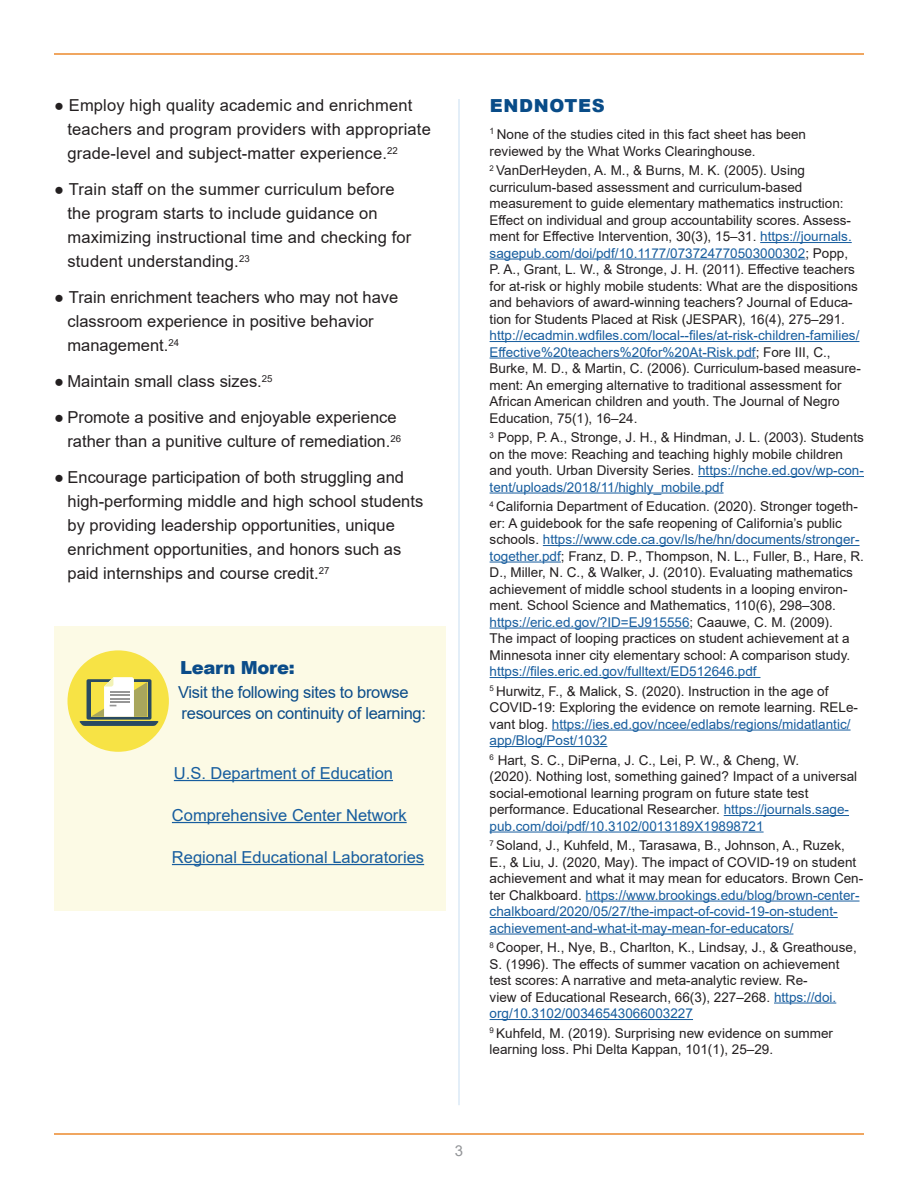
<style>
.page{position:relative;width:918px;height:1188px;background:#fff}
.page>*{position:absolute;margin:0;border:0;box-sizing:border-box;transform-origin:0 0}
.Bhead{font:900 18px "Arial";letter-spacing:-.02em;color:#0b4c89}
.Bhead-2{font:900 18px "Arial";letter-spacing:.035em;color:#094c88}
.bullet_list{font:16.5px/24px "Arial";color:#231f20}
.t1{font:16.5px "Arial";color:#175d9e}
.t2{font:16.5px/21px "Arial";letter-spacing:-.02em;color:#0b4c89}
.t3{font:15px "Arial";color:#939598}
.Endnotes{font:13.5px/16.5px "Arial";color:#231f20}
.s1{color:#175d9e}
</style>
<div class="page">
<hr style="left:54px;top:53px;width:810px;height:2px;background:#ec892d">
<hr style="left:54px;top:1133px;width:810px;height:2px;background:#ec892d">
<hr style="left:458px;top:99px;width:2px;height:1006px;background:#cee1f3">
<div style="left:54px;top:626px;width:392px;height:285px;background:#fcfae5"></div>
<hr style="left:174px;top:780px;width:219px;height:1px;background:#175d9e">
<hr style="left:172px;top:822px;width:235px;height:1px;background:#175d9e">
<hr style="left:172px;top:864px;width:252px;height:1px;background:#175d9e">
<svg style="left:68px;top:650px;width:101px;height:102px"></svg>
<hr style="left:760px;top:242px;width:92px;height:1px;background:#175d9e">
<hr style="left:490px;top:259px;width:315px;height:1px;background:#175d9e">
<hr style="left:490px;top:341px;width:369px;height:1px;background:#175d9e">
<hr style="left:490px;top:358px;width:266px;height:1px;background:#175d9e">
<hr style="left:698px;top:476px;width:166px;height:1px;background:#175d9e">
<hr style="left:490px;top:493px;width:234px;height:1px;background:#175d9e">
<hr style="left:543px;top:545px;width:317px;height:1px;background:#175d9e">
<hr style="left:490px;top:562px;width:71px;height:1px;background:#175d9e">
<hr style="left:490px;top:628px;width:200px;height:1px;background:#175d9e">
<hr style="left:490px;top:677px;width:271px;height:1px;background:#175d9e">
<hr style="left:552px;top:730px;width:299px;height:1px;background:#175d9e">
<hr style="left:490px;top:746px;width:117px;height:1px;background:#175d9e">
<hr style="left:724px;top:815px;width:125px;height:1px;background:#175d9e">
<hr style="left:490px;top:832px;width:274px;height:1px;background:#175d9e">
<hr style="left:586px;top:901px;width:274px;height:1px;background:#175d9e">
<hr style="left:490px;top:917px;width:348px;height:1px;background:#175d9e">
<hr style="left:490px;top:934px;width:303px;height:1px;background:#175d9e">
<hr style="left:774px;top:1003px;width:62px;height:1px;background:#175d9e">
<hr style="left:490px;top:1019px;width:203px;height:1px;background:#175d9e">
<p class="bullet_list" style="left:67px;top:93px;width:365px;text-indent:-13px">● Employ high quality academic and enrichment teachers and program providers with appropriate grade-level and subject-matter experience.<sup>22</sup></p>
<p class="bullet_list" style="left:67px;top:177px;width:345px;text-indent:-13px">● Train staff on the summer curriculum before the program starts to include guidance on maximizing instructional time and checking for student understanding.<sup>23</sup></p>
<p class="bullet_list" style="left:67px;top:285px;width:332px;text-indent:-13px">● Train enrichment teachers who may not have classroom experience in positive behavior management.<sup>24</sup></p>
<p class="bullet_list" style="left:54px;top:369px;width:220px">● Maintain small class sizes.<sup>25</sup></p>
<p class="bullet_list" style="left:54px;top:405px;width:349px;text-align:right">● Promote a positive and enjoyable experience rather than a punitive culture of remediation.<sup>26</sup></p>
<p class="bullet_list" style="left:67px;top:465px;width:357px;text-indent:-13px">● Encourage participation of both struggling and high-performing middle and high school students by providing leadership opportunities, unique enrichment opportunities, and honors such as paid internships and course credit.<sup>27</sup></p>
<p class="Bhead" style="left:180px;top:654px;width:116px">Learn More:</p>
<p class="t2" style="left:178px;top:681px;width:249px">Visit the following sites to browse resources on continuity of learning:</p>
<p class="t1" style="left:174px;top:762px;width:221px">U.S. Department of Education</p>
<p class="t1" style="left:172px;top:804px;width:236px">Comprehensive Center Network</p>
<p class="t1" style="left:172px;top:846px;width:254px">Regional Educational Laboratories</p>
<p class="Bhead-2" style="left:490px;top:93px;width:116px">ENDNOTES</p>
<p class="Endnotes" style="left:490px;top:126px;width:318px"><sup>1</sup> None of the studies cited in this fact sheet has been reviewed by the What Works Clearinghouse.</p>
<p class="Endnotes" style="left:490px;top:162px;width:373px"><sup>2</sup> VanDerHeyden, A. M., &amp; Burns, M. K. (2005). Using curriculum-based assessment and curriculum-based measurement to guide elementary mathematics instruction:<br>Effect on individual and group accountability scores. Assess&shy;ment for Effective Intervention, 30(3), 15–31. <span class="s1">https://journals. sagepub.com/doi/pdf/10.1177/073724770503000302</span>; Popp, P. A., Grant, L. W., &amp; Stronge, J. H. (2011). Effective teachers for at-risk or highly mobile students: What are the dispositions and behaviors of award-winning teachers? Journal of Educa&shy;tion for Students Placed at Risk (JESPAR), 16(4), 275–291. <span class="s1">http://ecadmin.wdfiles.com/local--files/at-risk-children-families/ Effective%20teachers%20for%20At-Risk.pdf</span>; Fore III, C., Burke, M. D., &amp; Martin, C. (2006). Curriculum-based measure&shy;ment: An emerging alternative to traditional assessment for African American children and youth. The Journal of Negro Education, 75(1), 16–24.</p>
<p class="Endnotes" style="left:490px;top:429px;width:376px"><sup>3</sup> Popp, P. A., Stronge, J. H., &amp; Hindman, J. L. (2003). Students on the move: Reaching and teaching highly mobile children and youth. Urban Diversity Series. <span class="s1">https://nche.ed.gov/wp-con&shy;tent/uploads/2018/11/highly_mobile.pdf</span></p>
<p class="Endnotes" style="left:490px;top:498px;width:376px"><sup>4</sup> California Department of Education. (2020). Stronger togeth&shy;er: A guidebook for the safe reopening of California’s public schools. <span class="s1">https://www.cde.ca.gov/ls/he/hn/documents/stronger&shy;together.pdf</span>; Franz, D. P., Thompson, N. L., Fuller, B., Hare, R.<br>D., Miller, N. C., &amp; Walker, J. (2010). Evaluating mathematics achievement of middle school students in a looping environ&shy;ment. School Science and Mathematics, 110(6), 298–308. <span class="s1">https://eric.ed.gov/?ID=EJ915556</span>; Caauwe, C. M. (2009).<br>The impact of looping practices on student achievement at a Minnesota inner city elementary school: A comparison study. <span class="s1">https://files.eric.ed.gov/fulltext/ED512646.pdf</span></p>
<p class="Endnotes" style="left:490px;top:683px;width:370px"><sup>5</sup> Hurwitz, F., &amp; Malick, S. (2020). Instruction in the age of COVID-19: Exploring the evidence on remote learning. RELe&shy;vant blog. <span class="s1">https://ies.ed.gov/ncee/edlabs/regions/midatlantic/ app/Blog/Post/1032</span></p>
<p class="Endnotes" style="left:490px;top:752px;width:369px"><sup>6</sup> Hart, S. C., DiPerna, J. C., Lei, P. W., &amp; Cheng, W.<br>(2020). Nothing lost, something gained? Impact of a universal social-emotional learning program on future state test performance. Educational Researcher. <span class="s1">https://journals.sage&shy;pub.com/doi/pdf/10.3102/0013189X19898721</span></p>
<p class="Endnotes" style="left:490px;top:837px;width:375px"><sup>7</sup> Soland, J., Kuhfeld, M., Tarasawa, B., Johnson, A., Ruzek, E., &amp; Liu, J. (2020, May). The impact of COVID-19 on student achievement and what it may mean for educators. Brown Cen&shy;ter Chalkboard. <span class="s1">https://www.brookings.edu/blog/brown-center&shy;chalkboard/2020/05/27/the-impact-of-covid-19-on-student&shy;achievement-and-what-it-may-mean-for-educators/</span></p>
<p class="Endnotes" style="left:490px;top:939px;width:369px"><sup>8</sup> Cooper, H., Nye, B., Charlton, K., Lindsay, J., &amp; Greathouse, S. (1996). The effects of summer vacation on achievement test scores: A narrative and meta-analytic review. Re-<br>view of Educational Research, 66(3), 227–268. <span class="s1">https://doi. org/10.3102/00346543066003227</span></p>
<p class="Endnotes" style="left:490px;top:1025px;width:345px"><sup>9</sup> Kuhfeld, M. (2019). Surprising new evidence on summer learning loss. Phi Delta Kappan, 101(1), 25–29.</p>
<p class="t3" style="left:455px;top:1140px;width:10px">3</p>
</div>
